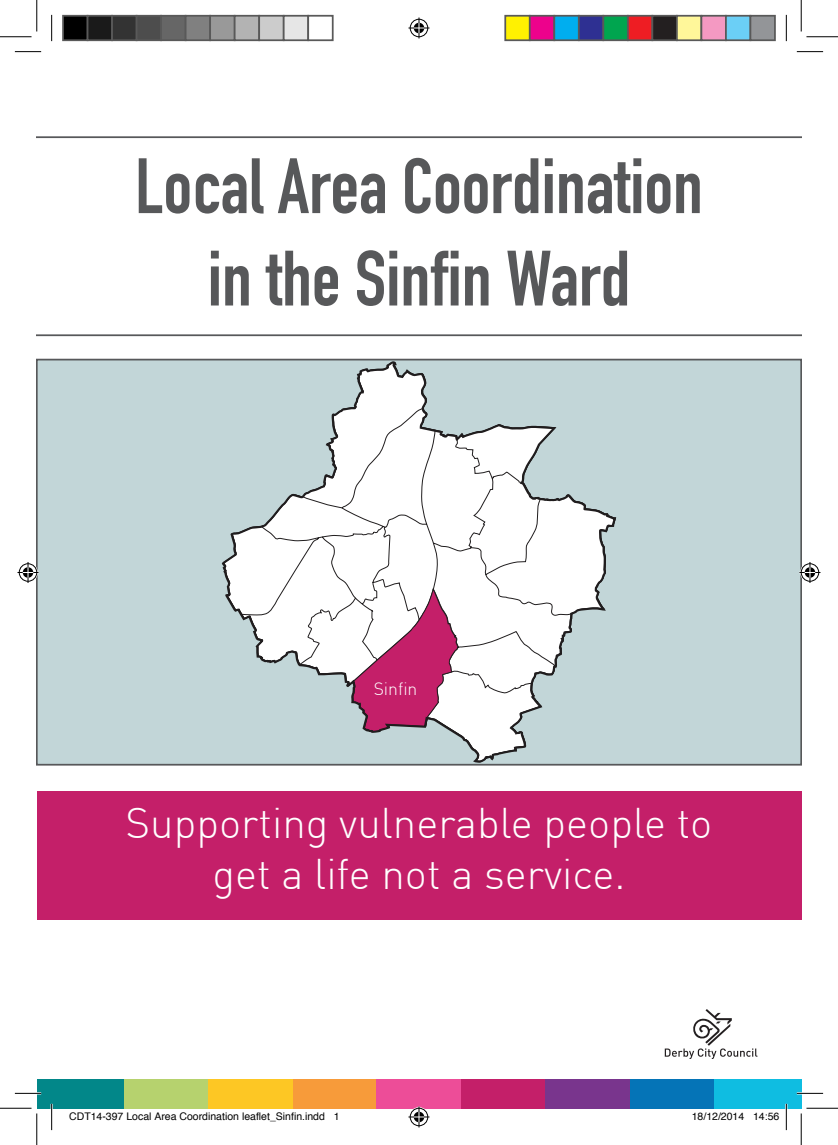
<style>
.page{position:relative;width:838px;height:1145px;background:#fff}
.page>*{position:absolute;margin:0;border:0;box-sizing:border-box;transform-origin:0 0}
.t1{font:700 77px "DIN Condensed";color:#57585a}
.t2{font:300 42px/50.4px "DIN";color:#fff;text-align:center}
.t3{font:300 17.5px "DIN";color:#fff}
.t4{font:10.5px "Helvetica";color:#000}
</style>
<div class="page">
<svg style="left:664px;top:1009px;width:93px;height:50px"></svg>
<div style="left:123px;top:1079px;width:85px;height:29px;background:#b6d26e"></div>
<div style="left:292px;top:1079px;width:84px;height:29px;background:#f79b3a"></div>
<div style="left:629px;top:1079px;width:85px;height:29px;background:#0574b7"></div>
<div style="left:376px;top:1079px;width:85px;height:29px;background:#ed4d98"></div>
<div style="left:461px;top:1079px;width:84px;height:29px;background:#c41f69"></div>
<div style="left:545px;top:1079px;width:84px;height:29px;background:#79358d"></div>
<div style="left:208px;top:1079px;width:84px;height:29px;background:#fdc724"></div>
<div style="left:37px;top:1079px;width:86px;height:29px;background:#028789"></div>
<div style="left:714px;top:1079px;width:87px;height:29px;background:#0fbde1"></div>
<hr style="left:37px;top:136px;width:764px;height:2px;background:#57585a">
<hr style="left:37px;top:334px;width:764px;height:2px;background:#57585a">
<div style="left:37px;top:360px;width:764px;height:405px;background:#c2d6d8"></div>
<div style="left:37px;top:791px;width:764px;height:128px;background:#c41f69"></div>
<svg style="left:221px;top:360px;width:395px;height:406px"></svg>
<svg style="left:352px;top:584px;width:107px;height:154px;background:#d289ab"></svg>
<hr style="left:15px;top:1092px;width:26px;height:2px;background:#fff">
<hr style="left:796px;top:1092px;width:27px;height:2px;background:#fff">
<hr style="left:51px;top:1104px;width:2px;height:26px;background:#fff">
<hr style="left:785px;top:1104px;width:2px;height:26px;background:#fff">
<svg style="left:15px;top:51px;width:26px;height:1px"></svg>
<svg style="left:796px;top:51px;width:27px;height:1px"></svg>
<svg style="left:15px;top:1093px;width:26px;height:1px"></svg>
<svg style="left:796px;top:1093px;width:27px;height:1px"></svg>
<svg style="left:51px;top:15px;width:1px;height:26px"></svg>
<svg style="left:51px;top:1104px;width:1px;height:26px"></svg>
<svg style="left:786px;top:15px;width:1px;height:26px"></svg>
<svg style="left:786px;top:1104px;width:1px;height:26px"></svg>
<hr style="left:0;top:36px;width:32px;height:1px;background:#000">
<hr style="left:806px;top:36px;width:31px;height:1px;background:#000">
<hr style="left:0;top:1108px;width:32px;height:1px;background:#000">
<hr style="left:806px;top:1108px;width:31px;height:1px;background:#000">
<hr style="left:36px;top:0;width:1px;height:31px;background:#000">
<hr style="left:36px;top:1113px;width:1px;height:32px;background:#000">
<hr style="left:800px;top:0;width:1px;height:31px;background:#000">
<hr style="left:800px;top:1113px;width:1px;height:32px;background:#000">
<svg style="left:408px;top:18px;width:21px;height:21px"></svg>
<svg style="left:408px;top:1106px;width:21px;height:21px"></svg>
<svg style="left:18px;top:562px;width:21px;height:21px"></svg>
<svg style="left:799px;top:562px;width:21px;height:21px"></svg>
<div style="left:63px;top:16px;width:25px;height:24px;background:#000"></div>
<div style="left:62px;top:15px;width:26px;height:26px;border:2px solid #595959"></div>
<div style="left:88px;top:16px;width:24px;height:24px;background:#1a1a1a"></div>
<div style="left:87px;top:15px;width:26px;height:26px;border:2px solid #595959"></div>
<div style="left:112px;top:16px;width:25px;height:24px;background:#333"></div>
<div style="left:111px;top:15px;width:26px;height:26px;border:2px solid #595959"></div>
<div style="left:137px;top:16px;width:24px;height:24px;background:#4d4d4d"></div>
<div style="left:136px;top:15px;width:26px;height:26px;border:2px solid #595959"></div>
<div style="left:161px;top:16px;width:25px;height:24px;background:#666"></div>
<div style="left:160px;top:15px;width:26px;height:26px;border:2px solid #595959"></div>
<div style="left:186px;top:16px;width:24px;height:24px;background:#808080"></div>
<div style="left:185px;top:15px;width:26px;height:26px;border:2px solid #595959"></div>
<div style="left:210px;top:16px;width:25px;height:24px;background:#999"></div>
<div style="left:209px;top:15px;width:26px;height:26px;border:2px solid #595959"></div>
<div style="left:235px;top:16px;width:24px;height:24px;background:#b3b3b3"></div>
<div style="left:234px;top:15px;width:26px;height:26px;border:2px solid #595959"></div>
<div style="left:259px;top:16px;width:25px;height:24px;background:#ccc"></div>
<div style="left:258px;top:15px;width:26px;height:26px;border:2px solid #595959"></div>
<div style="left:284px;top:16px;width:24px;height:24px;background:#e6e6e6"></div>
<div style="left:283px;top:15px;width:26px;height:26px;border:2px solid #595959"></div>
<div style="left:307px;top:15px;width:26px;height:26px;border:2px solid #595959"></div>
<div style="left:505px;top:16px;width:24px;height:24px;background:#fff101"></div>
<div style="left:504px;top:15px;width:26px;height:26px;border:2px solid #595959"></div>
<div style="left:529px;top:16px;width:25px;height:24px;background:#ed028c"></div>
<div style="left:529px;top:15px;width:26px;height:26px;border:2px solid #595959"></div>
<div style="left:554px;top:16px;width:24px;height:24px;background:#00aeef"></div>
<div style="left:553px;top:15px;width:26px;height:26px;border:2px solid #595959"></div>
<div style="left:578px;top:16px;width:25px;height:24px;background:#2e3092"></div>
<div style="left:578px;top:15px;width:26px;height:26px;border:2px solid #595959"></div>
<div style="left:603px;top:16px;width:24px;height:24px;background:#00a54f"></div>
<div style="left:602px;top:15px;width:26px;height:26px;border:2px solid #595959"></div>
<div style="left:627px;top:16px;width:25px;height:24px;background:#ee1d23"></div>
<div style="left:627px;top:15px;width:26px;height:26px;border:2px solid #595959"></div>
<div style="left:652px;top:16px;width:24px;height:24px;background:#231f20"></div>
<div style="left:651px;top:15px;width:26px;height:26px;border:2px solid #595959"></div>
<div style="left:676px;top:16px;width:25px;height:24px;background:#fff79a"></div>
<div style="left:676px;top:15px;width:26px;height:26px;border:2px solid #595959"></div>
<div style="left:701px;top:16px;width:24px;height:24px;background:#f499c2"></div>
<div style="left:700px;top:15px;width:26px;height:26px;border:2px solid #595959"></div>
<div style="left:725px;top:16px;width:25px;height:24px;background:#6bcff6"></div>
<div style="left:725px;top:15px;width:26px;height:26px;border:2px solid #595959"></div>
<div style="left:750px;top:16px;width:24px;height:24px;background:#939598"></div>
<div style="left:749px;top:15px;width:26px;height:26px;border:2px solid #595959"></div>
<p class="t1" style="left:135px;top:141px;width:569px">Local Area Coordination</p>
<p class="t1" style="left:208px;top:233px;width:424px">in the Sinfin Ward</p>
<p class="t3" style="left:373px;top:678px;width:45px">Sinfin</p>
<p class="t2" style="left:126px;top:798px;width:588px">Supporting vulnerable people to get a life not a service.</p>
<p class="t4" style="left:69px;top:1108px;width:272px">CDT14-397 Local Area Coordination leaflet_Sinfin.indd 1</p>
<p class="t4" style="left:691px;top:1108px;width:89px">18/12/2014 14:56</p>
</div>
